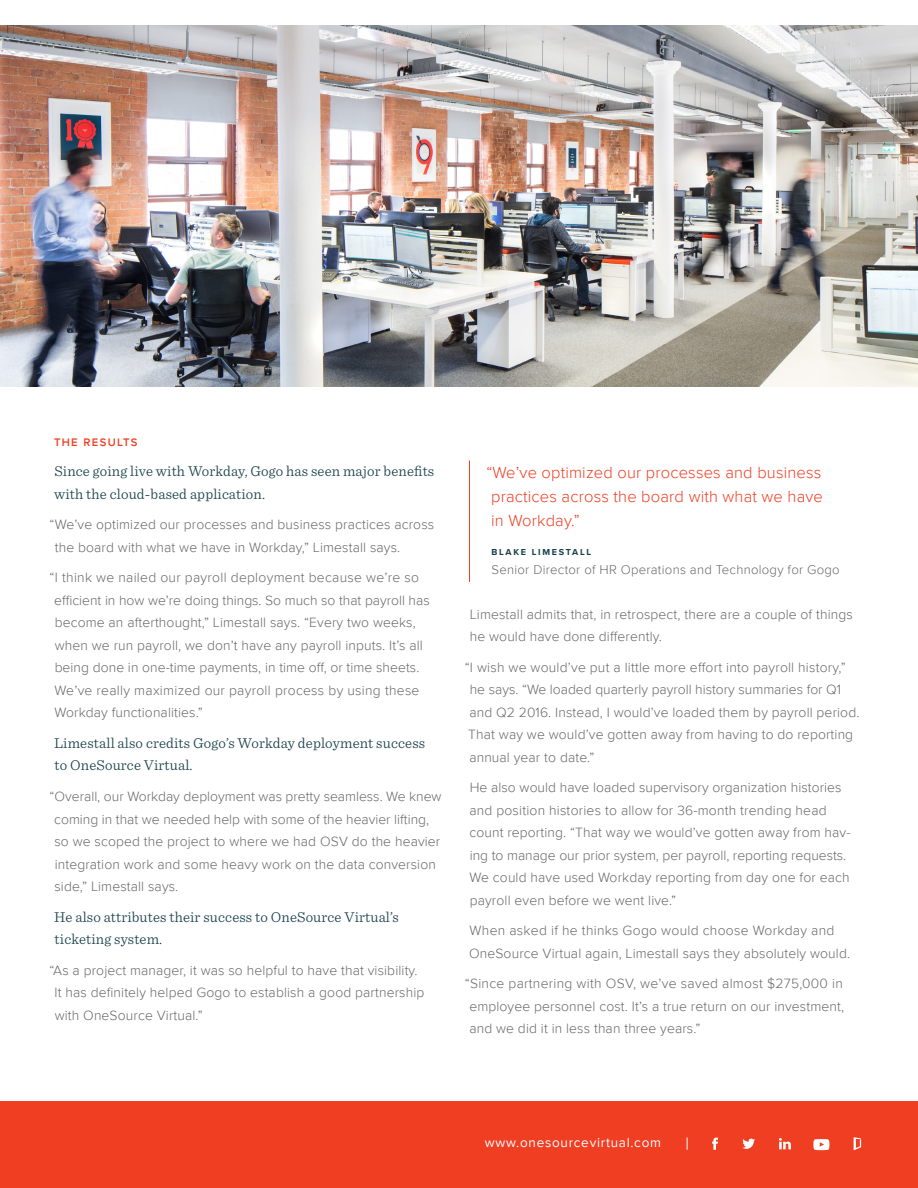
<style>
.page{position:relative;width:918px;height:1188px;background:#fff}
.page>*{position:absolute;margin:0;border:0;box-sizing:border-box;transform-origin:0 0}
.Intro_copy-orange{font:300 16.5px/24px "Proxima Nova";letter-spacing:.01em;color:#ef3e22;text-align:justify}
.Body_copy{font:300 15px/22.5px "Sentinel";letter-spacing:.01em;color:#163f4a}
.Body_copy-2{font:300 13.8px/22.5px "Proxima Nova";letter-spacing:.01em;color:#696768}
.t1{font:13.5px "Proxima Nova";letter-spacing:.055em;color:#fff}
.t2{font:300 13.2px "Proxima Nova";letter-spacing:.02em;color:#696867}
.Subhead_1{font:600 11.25px "Proxima Nova";letter-spacing:.12em;color:#ef3e22}
.t3{font:700 9px "Proxima Nova";letter-spacing:.19em;color:#163f4a}
</style>
<div class="page">
<div style="left:0;top:1102px;width:918px;height:86px;background:#ef3e22"></div>
<svg style="left:712px;top:1138px;width:6px;height:12px"></svg>
<svg style="left:742px;top:1139px;width:13px;height:10px"></svg>
<svg style="left:779px;top:1138px;width:12px;height:11px"></svg>
<svg style="left:854px;top:1137px;width:7px;height:13px"></svg>
<svg style="left:687px;top:1138px;width:1px;height:12px"></svg>
<svg style="left:813px;top:1139px;width:16px;height:11px"></svg>
<img style="left:0;top:26px;width:918px;height:361px">
<hr style="left:469px;top:460px;width:1px;height:122px;background:#ef3e22">
<p class="Subhead_1" style="left:54px;top:435px;width:85px">THE RESULTS</p>
<p class="Body_copy" style="left:54px;top:459px;width:382px">Since going live with Workday, Gogo has seen major benefits with the cloud-based application.</p>
<p class="Body_copy-2" style="left:55px;top:514px;width:381px;text-indent:-5px">“We’ve optimized our processes and business practices across the board with what we have in Workday,” Limestall says.</p>
<p class="Body_copy-2" style="left:54px;top:567px;width:377px;text-indent:-5px">“I think we nailed our payroll deployment because we’re so efficient in how we’re doing things. So much so that payroll has become an afterthought,” Limestall says. “Every two weeks, when we run payroll, we don’t have any payroll inputs. It’s all being done in one-time payments, in time off, or time sheets.<br>We’ve really maximized our payroll process by using these Workday functionalities.”</p>
<p class="Body_copy" style="left:54px;top:731px;width:373px">Limestall also credits Gogo’s Workday deployment success to OneSource Virtual.</p>
<p class="Body_copy-2" style="left:54px;top:785px;width:389px;text-indent:-5px">“Overall, our Workday deployment was pretty seamless. We knew coming in that we needed help with some of the heavier lifting, so we scoped the project to where we had OSV do the heavier integration work and some heavy work on the data conversion side,” Limestall says.</p>
<p class="Body_copy" style="left:54px;top:904px;width:346px">He also attributes their success to OneSource Virtual’s ticketing system.</p>
<p class="Body_copy-2" style="left:55px;top:959px;width:371px;text-indent:-5px">“As a project manager, it was so helpful to have that visibility.<br>It has definitely helped Gogo to establish a good partnership with OneSource Virtual.”</p>
<p class="Intro_copy-orange" style="left:486px;top:461px;width:338px">“We’ve optimized our processes and business practices across the board with what we have in Workday.”</p>
<p class="t3" style="left:492px;top:546px;width:101px">BLAKE LIMESTALL</p>
<p class="t2" style="left:492px;top:562px;width:350px">Senior Director of HR Operations and Technology for Gogo</p>
<p class="Body_copy-2" style="left:470px;top:603px;width:385px">Limestall admits that, in retrospect, there are a couple of things he would have done differently.</p>
<p class="Body_copy-2" style="left:465px;top:656px;width:396px">“I wish we would’ve put a little more effort into payroll history,” he says. “We loaded quarterly payroll history summaries for Q1 and Q2 2016. Instead, I would’ve loaded them by payroll period.<br>That way we would’ve gotten away from having to do reporting annual year to date.”</p>
<p class="Body_copy-2" style="left:469px;top:777px;width:383px">He also would have loaded supervisory organization histories and position histories to allow for 36-month trending head count reporting. “That way we would’ve gotten away from hav&shy;ing to manage our prior system, per payroll, reporting requests.<br>We could have used Workday reporting from day one for each payroll even before we went live.”</p>
<p class="Body_copy-2" style="left:469px;top:920px;width:383px">When asked if he thinks Gogo would choose Workday and<br>OneSource Virtual again, Limestall says they absolutely would.</p>
<p class="Body_copy-2" style="left:469px;top:973px;width:376px;text-align:justify;text-indent:-5px">“Since partnering with OSV, we’ve saved almost $275,000 in employee personnel cost. It’s a true return on our investment, and we did it in less than three years.”</p>
<p class="t1" style="left:485px;top:1135px;width:178px">www.onesourcevirtual.com</p>
</div>
